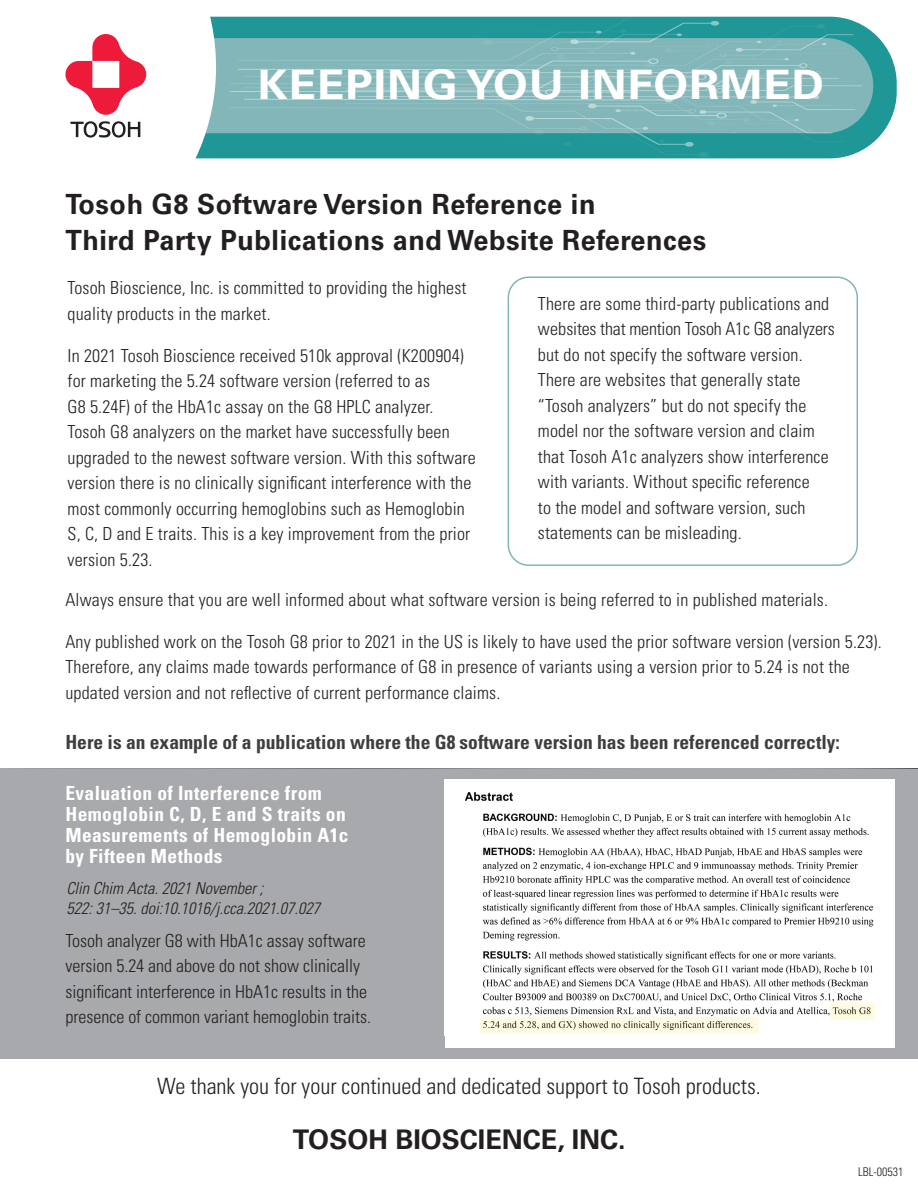
<style>
.page{position:relative;width:918px;height:1188px;background:#fff}
.page>*{position:absolute;margin:0;border:0;box-sizing:border-box;transform-origin:0 0}
.t1{font:700 40.5px "Univers LT Std";letter-spacing:.025em;color:#fff;scale:1.1 1}
.t2{font:700 27.75px "Univers LT Std";letter-spacing:.02em;color:#231f20}
.t3{font:700 27px "Univers LT Std";color:#231f20}
.t4{font:300 condensed 22.5px "Univers LT Std";color:#231f20}
.t5{font:700 condensed 19.5px "Univers LT Std";letter-spacing:.02em;color:#fff}
.t6{font:700 condensed 19.5px "Univers LT Std";color:#3e3e3f}
.t7{font:300 condensed 18px/25.5px "Univers LT Std";letter-spacing:.01em;color:#231f20}
.t8{font:300 condensed 18px "Univers LT Std";letter-spacing:-.01em;color:#231f20}
.t9{font:italic 300 condensed 16.5px "Univers LT Std";color:#231f20}
.t10{font:300 condensed 12px "Univers LT Std";color:#231f20}
</style>
<div class="page">
<div style="left:0;top:769px;width:918px;height:289px;background:#a8a9ad"></div>
<div style="left:445px;top:780px;width:450px;height:268px;background:#fff"></div>
<div style="left:508px;top:276px;width:350px;height:290px;border:2px solid #80b5b7;border-radius:20px"></div>
<img style="left:465px;top:792px;width:410px;height:242px">
<svg style="left:216px;top:17px;width:681px;height:141px;fill:#1f9796"></svg>
<div style="left:117px;top:38px;width:756px;height:95px;background:#82b6b8;border-radius:48px"></div>
<div style="left:699px;top:152px;width:10px;height:6px;background:#2e9e9d;border-radius:50%"></div>
<svg style="left:229px;top:16px;width:633px;height:139px"></svg>
<svg style="left:65px;top:16px;width:151px;height:143px"></svg>
<p class="t1" style="left:258px;top:61px;width:516px">KEEPING YOU INFORMED</p>
<p class="t2" style="left:65px;top:188px;width:532px">Tosoh G8 Software Version Reference in</p>
<p class="t2" style="left:65px;top:224px;width:642px">Third Party Publications and Website References</p>
<p class="t7" style="left:68px;top:275px;width:401px">Tosoh Bioscience, Inc. is committed to providing the highest quality products in the market.</p>
<p class="t7" style="left:68px;top:343px;width:398px">In 2021 Tosoh Bioscience received 510k approval (K200904) for marketing the 5.24 software version (referred to as</p>
<p class="t7" style="left:68px;top:394px;width:367px">G8 5.24F) of the HbA1c assay on the G8 HPLC analyzer.</p>
<p class="t7" style="left:68px;top:419px;width:410px">Tosoh G8 analyzers on the market have successfully been upgraded to the newest software version. With this software version there is no clinically significant interference with the most commonly occurring hemoglobins such as Hemoglobin S, C, D and E traits. This is a key improvement from the prior version 5.23.</p>
<p class="t7" style="left:538px;top:291px;width:293px">There are some third-party publications and</p>
<p class="t8" style="left:538px;top:318px;width:298px">websites that mention Tosoh A1c G8 analyzers</p>
<p class="t7" style="left:538px;top:342px;width:266px">but do not specify the software version.</p>
<p class="t7" style="left:538px;top:367px;width:264px">There are websites that generally state</p>
<p class="t7" style="left:538px;top:393px;width:270px">“Tosoh analyzers” but do not specify the</p>
<p class="t7" style="left:538px;top:418px;width:278px">model nor the software version and claim</p>
<p class="t7" style="left:538px;top:444px;width:292px">that Tosoh A1c analyzers show interference</p>
<p class="t7" style="left:538px;top:469px;width:273px">with variants. Without specific reference</p>
<p class="t7" style="left:538px;top:495px;width:269px">to the model and software version, such</p>
<p class="t7" style="left:538px;top:520px;width:205px">statements can be misleading.</p>
<p class="t7" style="left:65px;top:586px;width:764px">Always ensure that you are well informed about what software version is being referred to in published materials.</p>
<p class="t7" style="left:65px;top:628px;width:818px">Any published work on the Tosoh G8 prior to 2021 in the US is likely to have used the prior software version (version 5.23).<br>Therefore, any claims made towards performance of G8 in presence of variants using a version prior to 5.24 is not the</p>
<p class="t7" style="left:65px;top:679px;width:437px">updated version and not reflective of current performance claims.</p>
<p class="t6" style="left:65px;top:730px;width:776px">Here is an example of a publication where the G8 software version has been referenced correctly:</p>
<p class="t5" style="left:65px;top:782px;width:258px">Evaluation of Interference from</p>
<p class="t5" style="left:65px;top:803px;width:282px">Hemoglobin C, D, E and S traits on</p>
<p class="t5" style="left:65px;top:824px;width:285px">Measurements of Hemoglobin A1c</p>
<p class="t5" style="left:65px;top:845px;width:159px">by Fifteen Methods</p>
<p class="t9" style="left:66px;top:878px;width:198px">Clin Chim Acta. 2021 November ;</p>
<p class="t9" style="left:66px;top:898px;width:255px">522: 31–35. doi:10.1016/j.cca.2021.07.027</p>
<p class="t7" style="left:65px;top:927px;width:302px">Tosoh analyzer G8 with HbA1c assay software</p>
<p class="t7" style="left:65px;top:953px;width:296px">version 5.24 and above do not show clinically</p>
<p class="t7" style="left:65px;top:978px;width:303px">significant interference in HbA1c results in the</p>
<p class="t7" style="left:65px;top:1004px;width:307px">presence of common variant hemoglobin traits.</p>
<p class="t4" style="left:157px;top:1072px;width:605px">We thank you for your continued and dedicated support to Tosoh products.</p>
<p class="t3" style="left:293px;top:1124px;width:334px">TOSOH BIOSCIENCE, INC.</p>
<p class="t10" style="left:858px;top:1165px;width:47px">LBL-00531</p>
</div>
